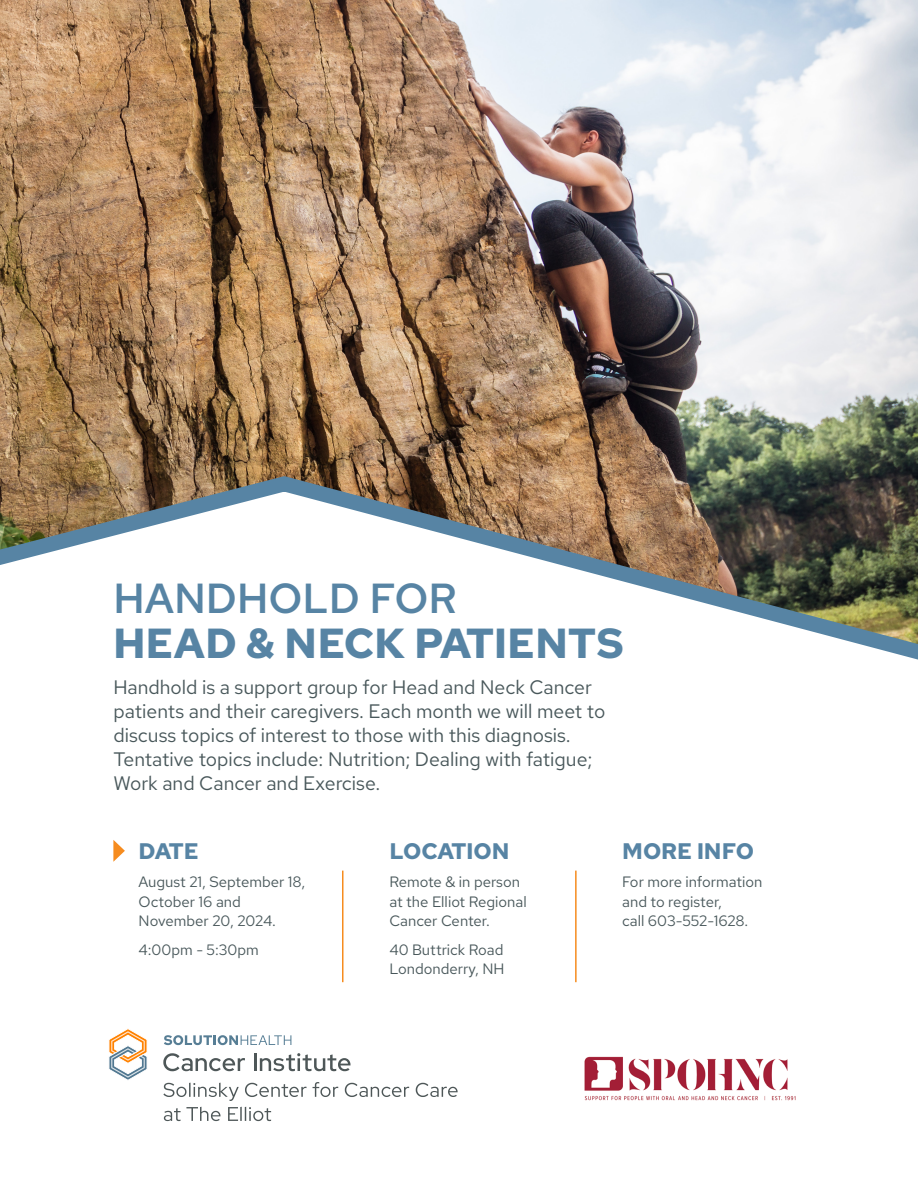
<style>
.page{position:relative;width:918px;height:1188px;background:#fff}
.page>*{position:absolute;margin:0;border:0;box-sizing:border-box;transform-origin:0 0}
.t1{font:700 42px/45px "Red Hat Text";color:#5784a4}
.t2{font:700 22.5px "Red Hat Text";color:#5784a4}
.t3{font:19.5px/24px "Red Hat Text";color:#48575a}
.t4{font:15px/19.5px "Red Hat Text";color:#48575a}
.s1{font-weight:500}
</style>
<div class="page">
<img style="left:0;top:0;width:918px;height:660px">
<svg style="left:109px;top:1029px;width:38px;height:51px"></svg>
<svg style="left:163px;top:1053px;width:82px;height:18px"></svg>
<svg style="left:254px;top:1053px;width:97px;height:18px"></svg>
<svg style="left:163px;top:1083px;width:76px;height:18px"></svg>
<svg style="left:245px;top:1083px;width:62px;height:14px"></svg>
<svg style="left:313px;top:1082px;width:25px;height:15px"></svg>
<svg style="left:345px;top:1083px;width:64px;height:14px"></svg>
<svg style="left:416px;top:1083px;width:42px;height:14px"></svg>
<svg style="left:164px;top:1107px;width:57px;height:14px"></svg>
<svg style="left:228px;top:1107px;width:43px;height:14px"></svg>
<svg style="left:164px;top:1035px;width:127px;height:10px"></svg>
<hr style="left:342px;top:871px;width:2px;height:111px;background:#f68c1f">
<hr style="left:575px;top:871px;width:2px;height:111px;background:#f68c1f">
<svg style="left:113px;top:840px;width:12px;height:22px"></svg>
<img style="left:584px;top:1056px;width:212px;height:44px">
<p class="t1" style="left:113px;top:575px;width:512px"><span class="s1">HANDHOLD FOR<br></span>HEAD &amp; NECK PATIENTS</p>
<p class="t3" style="left:113px;top:674px;width:493px">Handhold is a support group for Head and Neck Cancer patients and their caregivers. Each month we will meet to discuss topics of interest to those with this diagnosis.<br>Tentative topics include: Nutrition; Dealing with fatigue; Work and Cancer and Exercise.</p>
<p class="t2" style="left:139px;top:836px;width:62px">DATE</p>
<p class="t4" style="left:139px;top:872px;width:168px">August 21, September 18,<br>October 16 and<br>November 20, 2024.</p>
<p class="t4" style="left:139px;top:939px;width:122px">4:00pm - 5:30pm</p>
<p class="t2" style="left:389px;top:836px;width:122px">LOCATION</p>
<p class="t4" style="left:389px;top:872px;width:139px">Remote &amp; in person at the Elliot Regional<br>Cancer Center.</p>
<p class="t4" style="left:389px;top:939px;width:117px">40 Buttrick Road<br>Londonderry, NH</p>
<p class="t2" style="left:622px;top:836px;width:133px">MORE INFO</p>
<p class="t4" style="left:622px;top:872px;width:142px">For more information and to register,<br>call 603-552-1628.</p>
</div>
